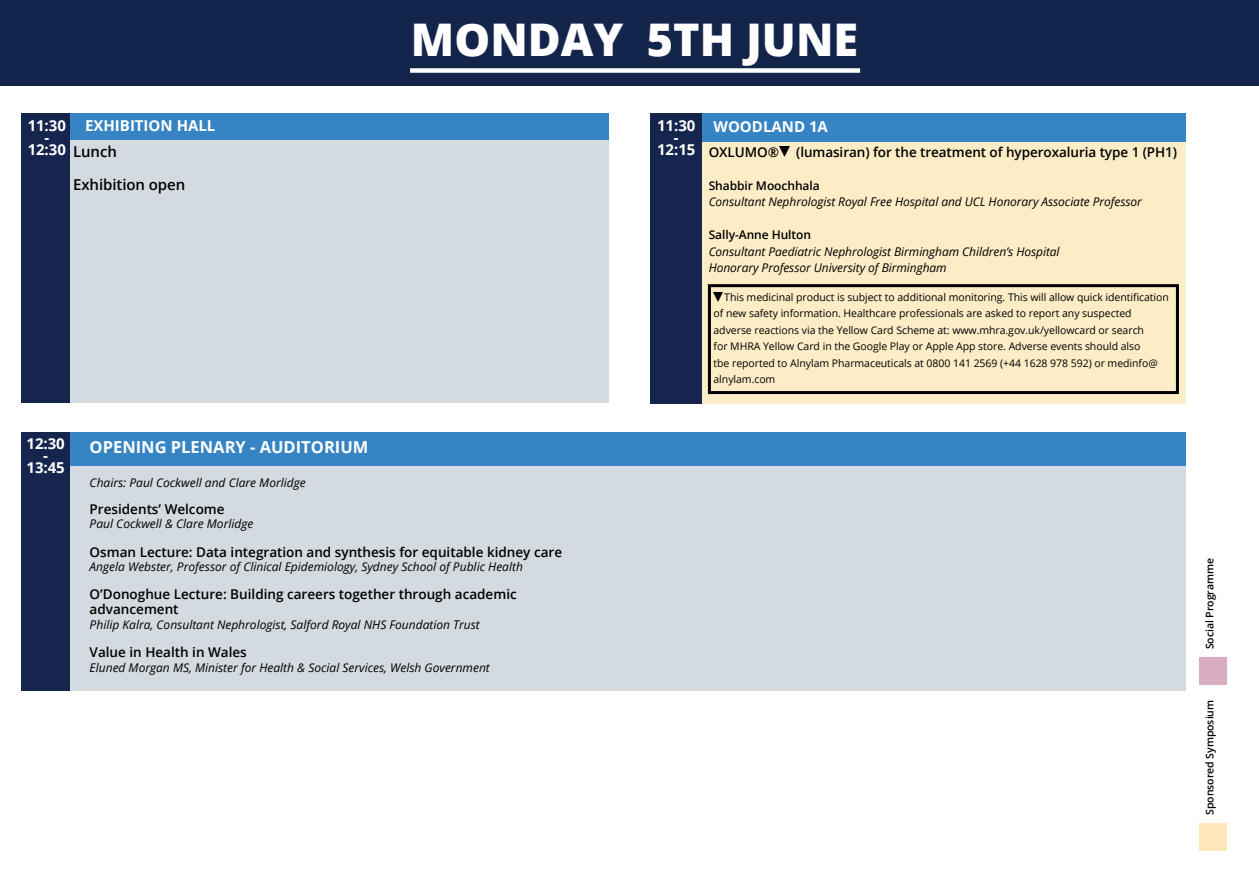
<style>
.page{position:relative;width:1259px;height:893px;background:#fff}
.page>*{position:absolute;margin:0;border:0;box-sizing:border-box;transform-origin:0 0}
.Main_heading{font:800 45px "Open Sans";color:#fff}
.Location_1{font:700 16.5px "Open Sans";color:#fff}
.Location_1-2{font:700 15px/12px "Open Sans";color:#fff;text-align:center}
.t1{font:600 15px "Open Sans";letter-spacing:-.005em;color:#000}
.Location_2{font:700 15px "Open Sans";color:#fff}
.Session_title{font:600 13.5px/15px "Open Sans";color:#000}
.Speaker{font:italic 12px "Open Sans";color:#000}
.Talk_title{font:600 12px "Open Sans";letter-spacing:-.005em;color:#000}
.Talk_title-2{font:10.5px/16.5px "Open Sans";letter-spacing:-.005em;color:#000}
.t2{font:600 10.5px "Open Sans";letter-spacing:-.005em;color:#000}
</style>
<div class="page">
<div style="left:1199px;top:823px;width:27px;height:27px;background:#fee7b8"></div>
<div style="left:1199px;top:657px;width:27px;height:28px;background:#d9aec0"></div>
<div style="left:651px;top:139px;width:535px;height:265px;background:#fcedc7"></div>
<div style="left:0;top:0;width:1259px;height:86px;background:#14254b"></div>
<div style="left:702px;top:114px;width:484px;height:28px;background:#3684c3"></div>
<div style="left:410px;top:68px;width:450px;height:5px;background:#fff"></div>
<div style="left:21px;top:114px;width:51px;height:289px;background:#16254d"></div>
<div style="left:70px;top:124px;width:538px;height:279px;background:#d3dae0"></div>
<div style="left:70px;top:114px;width:538px;height:26px;background:#3684c3"></div>
<div style="left:21px;top:432px;width:49px;height:259px;background:#16254d"></div>
<div style="left:70px;top:461px;width:1115px;height:230px;background:#d3dae0"></div>
<div style="left:70px;top:432px;width:1116px;height:33px;background:#3684c3"></div>
<div style="left:651px;top:114px;width:51px;height:290px;background:#16254d"></div>
<div style="left:708px;top:284px;width:471px;height:110px;border:3px solid #000"></div>
<svg style="left:779px;top:147px;width:11px;height:10px"></svg>
<svg style="left:713px;top:293px;width:10px;height:8px"></svg>
<p class="Main_heading" style="left:411px;top:5px;width:449px">MONDAY 5TH JUNE</p>
<p class="Location_1-2" style="left:28px;top:119px;width:40px">11:30 -<br>12:30</p>
<p class="Location_1-2" style="left:85px;top:119px;width:132px">EXHIBITION HALL</p>
<p class="t1" style="left:73px;top:141px;width:45px">Lunch</p>
<p class="t1" style="left:73px;top:174px;width:114px">Exhibition open</p>
<p class="Location_1-2" style="left:27px;top:437px;width:40px">12:30 -<br>13:45</p>
<p class="Location_1" style="left:90px;top:435px;width:280px">OPENING PLENARY - AUDITORIUM</p>
<p class="Speaker" style="left:90px;top:474px;width:218px">Chairs: Paul Cockwell and Clare Morlidge</p>
<p class="Session_title" style="left:90px;top:501px;width:136px">Presidents’ Welcome</p>
<p class="Speaker" style="left:90px;top:515px;width:165px">Paul Cockwell &amp; Clare Morlidge</p>
<p class="Session_title" style="left:90px;top:544px;width:474px">Osman Lecture: Data integration and synthesis for equitable kidney care</p>
<p class="Speaker" style="left:90px;top:558px;width:435px">Angela Webster, Professor of Clinical Epidemiology, Sydney School of Public Health</p>
<p class="Session_title" style="left:90px;top:587px;width:428px">O’Donoghue Lecture: Building careers together through academic advancement</p>
<p class="Speaker" style="left:90px;top:616px;width:392px">Philip Kalra, Consultant Nephrologist, Salford Royal NHS Foundation Trust</p>
<p class="Session_title" style="left:90px;top:645px;width:159px">Value in Health in Wales</p>
<p class="Speaker" style="left:90px;top:659px;width:402px">Eluned Morgan MS, Minister for Health &amp; Social Services, Welsh Government</p>
<p class="Location_1-2" style="left:657px;top:119px;width:40px">11:30</p>
<p class="Location_2" style="left:713px;top:116px;width:116px">WOODLAND 1A</p>
<p class="Location_1-2" style="left:657px;top:131px;width:40px">-<br>12:15</p>
<p class="Session_title" style="left:708px;top:144px;width:72px">OXLUMO®</p>
<p class="Session_title" style="left:796px;top:144px;width:382px">(lumasiran) for the treatment of hyperoxaluria type 1 (PH1)</p>
<p class="Talk_title" style="left:708px;top:177px;width:112px">Shabbir Moochhala</p>
<p class="Speaker" style="left:708px;top:194px;width:435px">Consultant Nephrologist Royal Free Hospital and UCL Honorary Associate Professor</p>
<p class="Talk_title" style="left:708px;top:226px;width:104px">Sally-Anne Hulton</p>
<p class="Speaker" style="left:708px;top:243px;width:352px">Consultant Paediatric Nephrologist Birmingham Children’s Hospital</p>
<p class="Speaker" style="left:708px;top:260px;width:240px">Honorary Professor University of Birmingham</p>
<p class="Talk_title-2" style="left:713px;top:288px;width:457px;text-indent:11px">This medicinal product is subject to additional monitoring. This will allow quick identification of new safety information. Healthcare professionals are asked to report any suspected adverse reactions via the Yellow Card Scheme at: www.mhra.gov.uk/yellowcard or search<br>for MHRA Yellow Card in the Google Play or Apple App store. Adverse events should also<br>tbe reported to Alnylam Pharmaceuticals at 0800 141 2569 (+44 1628 978 592) or medinfo@ alnylam.com</p>
<p class="t2" style="left:1202px;top:649px;width:93px;rotate:-90deg">Social Programme</p>
<p class="t2" style="left:1202px;top:815px;width:116px;rotate:-90deg">Sponsored Symposium</p>
</div>
